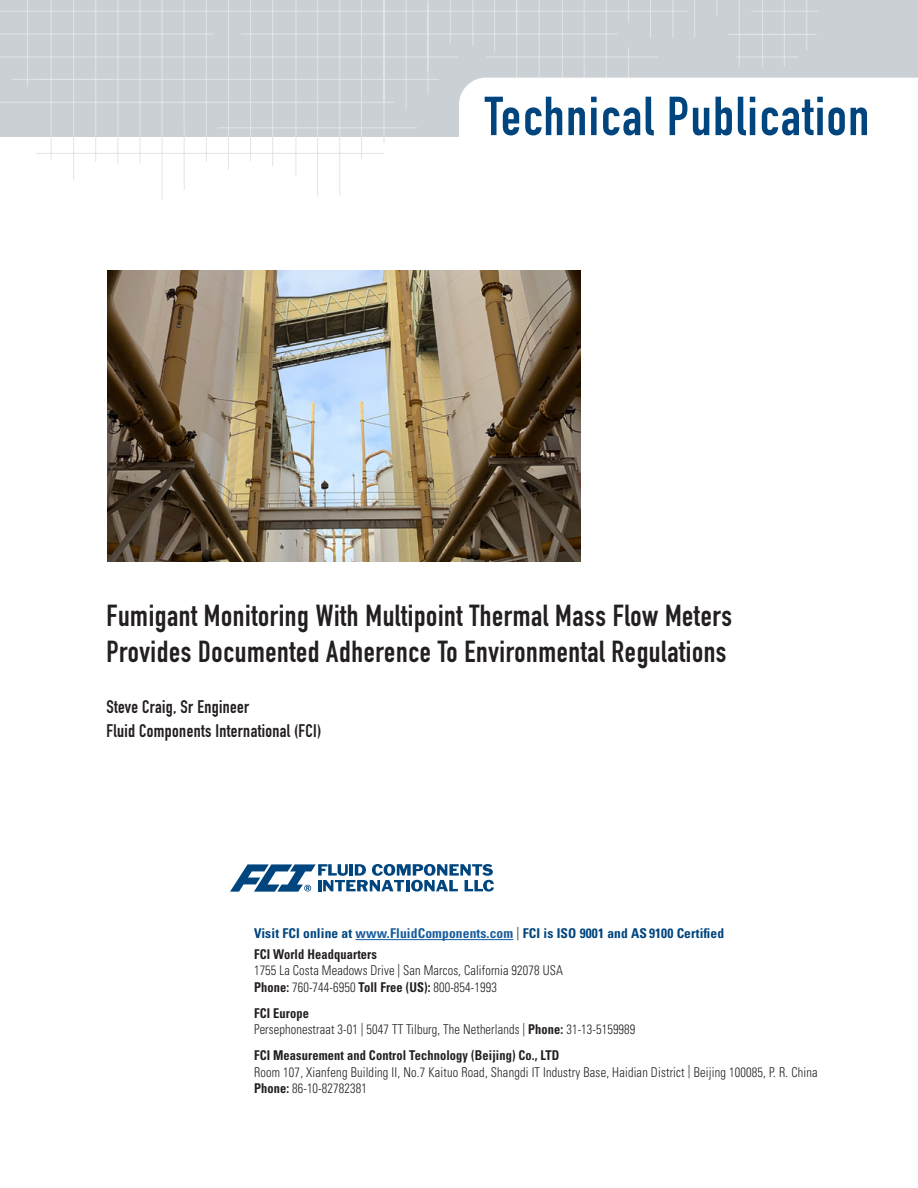
<style>
.page{position:relative;width:918px;height:1188px;background:#fff}
.page>*{position:absolute;margin:0;border:0;box-sizing:border-box;transform-origin:0 0}
.t1{font:54px "DIN Engschrift Std";letter-spacing:.03em;color:#01457f}
.t2{font:30px/36px "DIN Engschrift Std";letter-spacing:.02em;color:#231f20}
.Byline{font:18px/24px "DIN Engschrift Std";letter-spacing:.02em;color:#231f20}
.t3{font:300 condensed 13.5px/16.5px "Univers LT Std";letter-spacing:.01em;color:#231f20;scale:.92 1}
.t4{font:700 condensed 13.5px "Univers LT Std";letter-spacing:.01em;color:#231f20;scale:.92 1}
.t5{font:700 condensed 13.5px "Univers LT Std";letter-spacing:.01em;color:#01457f}
.s1{color:#175d9e}
.s2{font-weight:300;color:#231f20}
.s3{font-weight:700}
</style>
<div class="page">
<svg style="left:0;top:0;width:889px;height:200px"></svg>
<svg style="left:459px;top:78px;width:430px;height:108px"></svg>
<svg style="left:230px;top:864px;width:264px;height:28px"></svg>
<hr style="left:356px;top:939px;width:157px;height:1px;background:#175d9e">
<img style="left:107px;top:270px;width:473px;height:292px">
<p class="t1" style="left:485px;top:85px;width:386px">Technical Publication</p>
<p class="t2" style="left:106px;top:598px;width:627px">Fumigant Monitoring With Multipoint Thermal Mass Flow Meters<br>Provides Documented Adherence To Environmental Regulations</p>
<p class="Byline" style="left:106px;top:695px;width:216px">Steve Craig, Sr Engineer<br>Fluid Components International (FCI)</p>
<p class="t5" style="left:254px;top:925px;width:472px">Visit FCI online at <span class="s1">www.FluidComponents.com</span> <span class="s2">|</span> FCI is ISO 9001 and AS 9100 Certified</p>
<p class="t4" style="left:254px;top:946px;width:135px">FCI World Headquarters</p>
<p class="t3" style="left:254px;top:962px;width:337px">1755 La Costa Meadows Drive | San Marcos, California 92078 USA<br><span class="s3">Phone:</span> 760-744-6950 <span class="s3">Toll Free (US):</span> 800-854-1993</p>
<p class="t4" style="left:254px;top:1005px;width:61px">FCI Europe</p>
<p class="t3" style="left:254px;top:1021px;width:416px">Persephonestraat 3-01 | 5047 TT Tilburg, The Netherlands | <span class="s3">Phone:</span> 31-13-5159989</p>
<p class="t4" style="left:254px;top:1047px;width:334px">FCI Measurement and Control Technology (Beijing) Co., LTD</p>
<p class="t3" style="left:254px;top:1064px;width:614px">Room 107, Xianfeng Building II, No.7 Kaituo Road, Shangdi IT Industry Base, Haidian District | Beijing 100085, P. R. China</p>
<p class="t3" style="left:254px;top:1080px;width:124px"><span class="s3">Phone:</span> 86-10-82782381</p>
</div>
